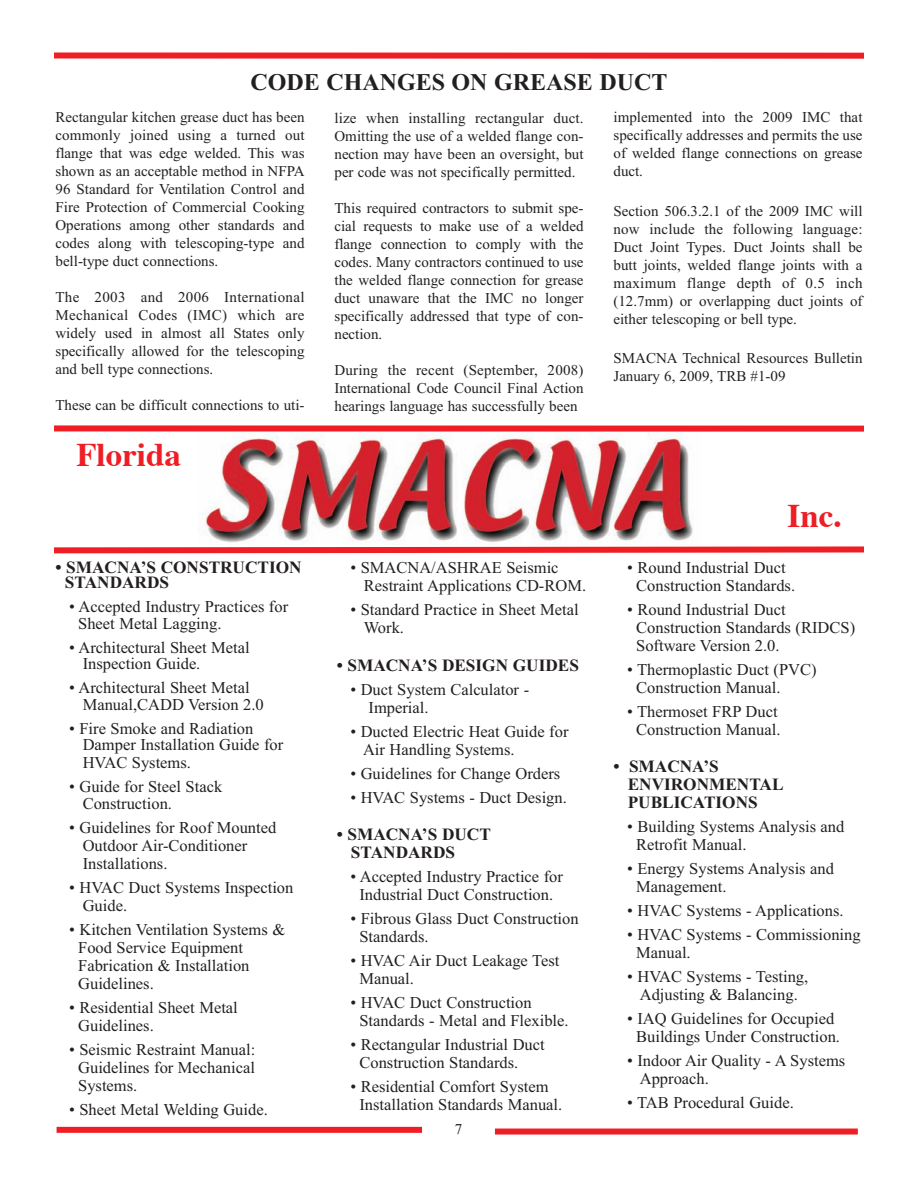
<style>
.page{position:relative;width:918px;height:1188px;background:#fff}
.page>*{position:absolute;margin:0;border:0;box-sizing:border-box;transform-origin:0 0}
.t1{font:700 33px "Times";color:#ee1e24}
.t2{font:700 24px "Times New Roman";color:#231f20}
.t3{font:700 17.25px/18px "Times New Roman";color:#231f20}
.t4{font:16.5px/18px "Times New Roman";color:#231f20}
.t5{font:15px/18px "Times New Roman";color:#231f20;text-align:justify}
</style>
<div class="page">
<div style="left:57px;top:1127px;width:365px;height:6px;background:#ee1e24"></div>
<div style="left:495px;top:1129px;width:363px;height:6px;background:#ee1e24"></div>
<img style="left:198px;top:432px;width:496px;height:111px">
<svg style="left:54px;top:546px;width:810px;height:8px;background:#f2565a"></svg>
<div style="left:54px;top:425px;width:810px;height:7px;background:#ee1e24"></div>
<div style="left:54px;top:52px;width:810px;height:7px;background:#ee1e24"></div>
<h2 class="t2" style="left:250px;top:74px;width:419px">CODE CHANGES ON GREASE DUCT</h2>
<p class="t5" style="left:56px;top:110px;width:251px">Rectangular kitchen grease duct has been commonly joined using a turned out flange that was edge welded. This was shown as an acceptable method in NFPA 96 Standard for Ventilation Control and Fire Protection of Commercial Cooking Operations among other standards and codes along with telescoping-type and bell-type duct connections.</p>
<p class="t5" style="left:56px;top:290px;width:251px">The 2003 and 2006 International Mechanical Codes (IMC) which are widely used in almost all States only specifically allowed for the telescoping and bell type connections.</p>
<p class="t5" style="left:56px;top:398px;width:251px">These can be difficult connections to uti-</p>
<p class="t5" style="left:614px;top:110px;width:251px">implemented into the 2009 IMC that specifically addresses and permits the use of welded flange connections on grease duct.</p>
<p class="t5" style="left:614px;top:203px;width:251px">Section 506.3.2.1 of the 2009 IMC will now include the following language:<br>Duct Joint Types. Duct Joints shall be butt joints, welded flange joints with a maximum flange depth of 0.5 inch (12.7mm) or overlapping duct joints of either telescoping or bell type.</p>
<p class="t5" style="left:614px;top:351px;width:251px">SMACNA Technical Resources Bulletin<br>January 6, 2009, TRB #1-09</p>
<p class="t5" style="left:334px;top:110px;width:251px">lize when installing rectangular duct.<br>Omitting the use of a welded flange con&shy;nection may have been an oversight, but per code was not specifically permitted.</p>
<p class="t5" style="left:334px;top:200px;width:251px">This required contractors to submit spe&shy;cial requests to make use of a welded flange connection to comply with the codes. Many contractors continued to use the welded flange connection for grease duct unaware that the IMC no longer specifically addressed that type of con&shy;nection.</p>
<p class="t5" style="left:334px;top:362px;width:251px">During the recent (September, 2008)<br>International Code Council Final Action hearings language has successfully been</p>
<h1 class="t1" style="left:76px;top:441px;width:106px">Florida</h1>
<p class="t3" style="left:65px;top:561px;width:238px;line-height:15.5px;text-indent:-9px">• SMACNA’S CONSTRUCTION<br>STANDARDS</p>
<p class="t4" style="left:78px;top:600px;width:212px;line-height:16.5px;text-indent:-9px">• Accepted Industry Practices for<br>Sheet Metal Lagging.</p>
<p class="t4" style="left:83px;top:640px;width:169px;line-height:16.5px;text-indent:-14px">• Architectural Sheet Metal<br>Inspection Guide.</p>
<p class="t4" style="left:83px;top:681px;width:183px;line-height:16.5px;text-indent:-14px">• Architectural Sheet Metal<br>Manual,CADD Version 2.0</p>
<p class="t4" style="left:83px;top:721px;width:202px;line-height:16.5px;text-indent:-14px">• Fire Smoke and Radiation<br>Damper Installation Guide for</p>
<p class="t4" style="left:83px;top:755px;width:110px">HVAC Systems.</p>
<p class="t4" style="left:83px;top:780px;width:141px;line-height:16.5px;text-indent:-14px">• Guide for Steel Stack<br>Construction.</p>
<p class="t4" style="left:83px;top:820px;width:195px;text-indent:-14px">• Guidelines for Roof Mounted<br>Outdoor Air-Conditioner<br>Installations.</p>
<p class="t4" style="left:83px;top:880px;width:212px;text-indent:-14px">• HVAC Duct Systems Inspection<br>Guide.</p>
<p class="t4" style="left:78px;top:922px;width:209px;text-indent:-9px">• Kitchen Ventilation Systems &amp;<br>Food Service Equipment<br>Fabrication &amp; Installation<br>Guidelines.</p>
<p class="t4" style="left:78px;top:1000px;width:161px;text-indent:-9px">• Residential Sheet Metal<br>Guidelines.</p>
<p class="t4" style="left:78px;top:1042px;width:179px;text-align:justify;text-indent:-9px">• Seismic Restraint Manual:<br>Guidelines for Mechanical Systems.</p>
<p class="t4" style="left:69px;top:1102px;width:200px">• Sheet Metal Welding Guide.</p>
<p class="t4" style="left:364px;top:560px;width:224px;text-indent:-14px">• SMACNA/ASHRAE Seismic<br>Restraint Applications CD-ROM.</p>
<p class="t4" style="left:364px;top:602px;width:216px;text-indent:-13px">• Standard Practice in Sheet Metal<br>Work.</p>
<p class="t3" style="left:337px;top:658px;width:244px">• SMACNA’S DESIGN GUIDES</p>
<p class="t4" style="left:369px;top:682px;width:162px;text-indent:-18px">• Duct System Calculator -<br>Imperial.</p>
<p class="t4" style="left:363px;top:724px;width:207px;text-indent:-13px">• Ducted Electric Heat Guide for<br>Air Handling Systems.</p>
<p class="t4" style="left:350px;top:766px;width:211px">• Guidelines for Change Orders</p>
<p class="t4" style="left:350px;top:790px;width:218px">• HVAC Systems - Duct Design.</p>
<p class="t3" style="left:351px;top:827px;width:141px;text-indent:-14px">• SMACNA’S DUCT<br>STANDARDS</p>
<p class="t4" style="left:350px;top:869px;width:214px;text-align:center">• Accepted Industry Practice for<br>Industrial Duct Construction.</p>
<p class="t4" style="left:359px;top:911px;width:221px;text-indent:-9px">• Fibrous Glass Duct Construction<br>Standards.</p>
<p class="t4" style="left:359px;top:953px;width:202px;text-indent:-9px">• HVAC Air Duct Leakage Test<br>Manual.</p>
<p class="t4" style="left:359px;top:995px;width:211px;text-indent:-9px">• HVAC Duct Construction<br>Standards - Metal and Flexible.</p>
<p class="t4" style="left:359px;top:1037px;width:187px;text-indent:-9px">• Rectangular Industrial Duct<br>Construction Standards.</p>
<p class="t4" style="left:359px;top:1079px;width:204px;text-indent:-9px">• Residential Comfort System<br>Installation Standards Manual.</p>
<p class="t5" style="left:455px;top:1121px;width:9px">7</p>
<h1 class="t1" style="left:788px;top:503px;width:56px">Inc.</h1>
<p class="t4" style="left:627px;top:560px;width:170px;text-align:center">• Round Industrial Duct<br>Construction Standards.</p>
<p class="t4" style="left:636px;top:602px;width:220px;text-indent:-9px">• Round Industrial Duct<br>Construction Standards (RIDCS)<br>Software Version 2.0.</p>
<p class="t4" style="left:636px;top:662px;width:182px;text-indent:-9px">• Thermoplastic Duct (PVC)<br>Construction Manual.</p>
<p class="t4" style="left:627px;top:704px;width:155px;text-align:center">• Thermoset FRP Duct<br>Construction Manual.</p>
<p class="t3" style="left:628px;top:760px;width:157px;text-indent:-14px">• SMACNA’S<br>ENVIRONMENTAL<br>PUBLICATIONS</p>
<p class="t4" style="left:636px;top:820px;width:210px;text-indent:-9px">• Building Systems Analysis and<br>Retrofit Manual.</p>
<p class="t4" style="left:636px;top:862px;width:199px;text-indent:-9px">• Energy Systems Analysis and<br>Management.</p>
<p class="t4" style="left:627px;top:904px;width:218px">• HVAC Systems - Applications.</p>
<p class="t4" style="left:636px;top:928px;width:226px;text-indent:-9px">• HVAC Systems - Commissioning<br>Manual.</p>
<p class="t4" style="left:627px;top:970px;width:183px;text-align:center">• HVAC Systems - Testing,<br>Adjusting &amp; Balancing.</p>
<p class="t4" style="left:627px;top:1012px;width:214px;text-align:center">• IAQ Guidelines for Occupied<br>Buildings Under Construction.</p>
<p class="t4" style="left:640px;top:1054px;width:207px;text-indent:-13px">• Indoor Air Quality - A Systems<br>Approach.</p>
<p class="t4" style="left:627px;top:1096px;width:168px">• TAB Procedural Guide.</p>
</div>
